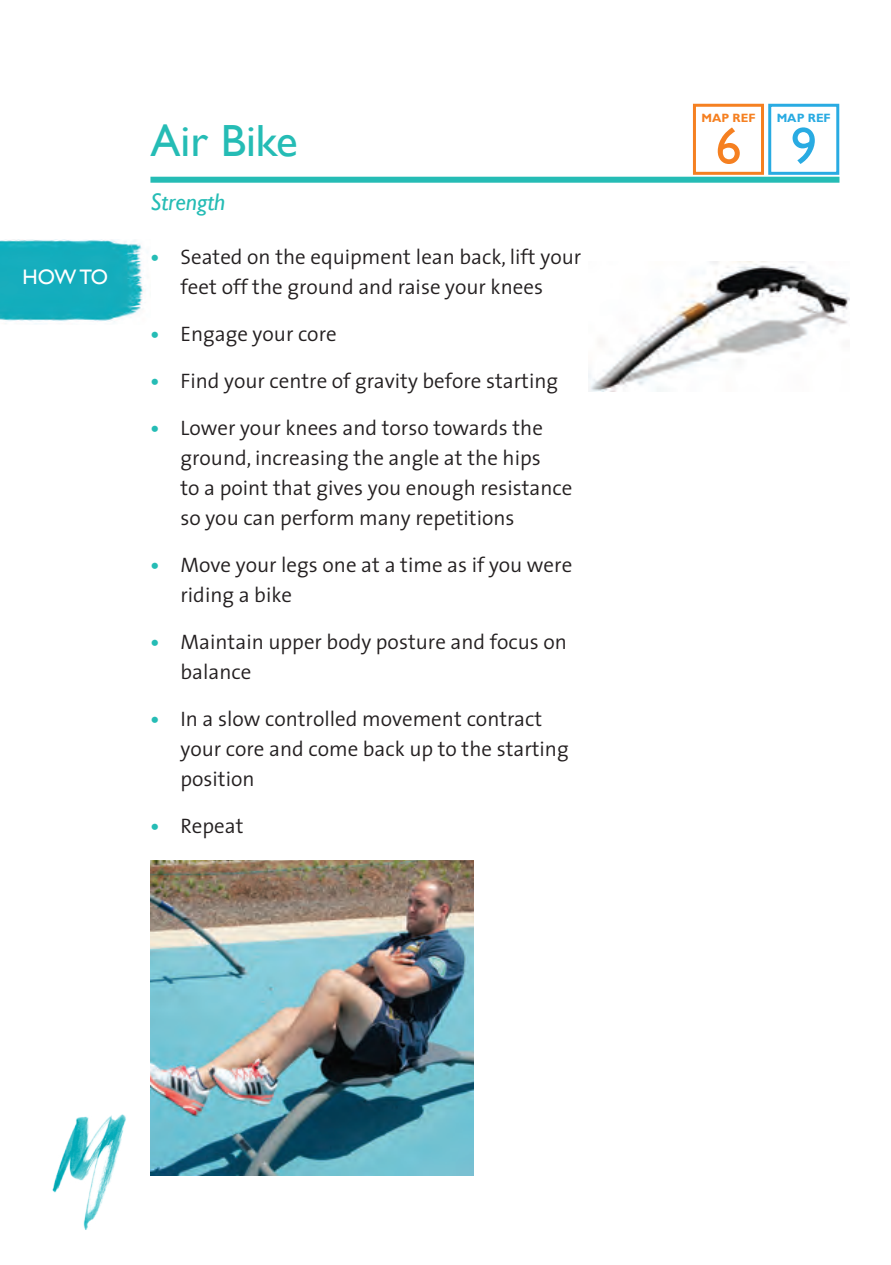
<style>
.page{position:relative;width:891px;height:1265px;background:#fff}
.page>*{position:absolute;margin:0;border:0;box-sizing:border-box;transform-origin:0 0}
.t1{font:52.2px "Gill Sans";color:#f58021}
.t2{font:52.2px "Gill Sans";color:#29abe2}
.t3{font:45px "Gill Sans";color:#25bcb5}
.t4{font:italic 24px "Gill Sans";color:#25bcb5}
.t5{font:300 21px/30px "The Sans";color:#231f20}
.t6{font:21px "Gill Sans";color:#fff}
.t7{font:700 12px "Gill Sans";color:#f58021}
.t8{font:700 12px "Gill Sans";color:#29abe2}
.s1{font-weight:700;color:#25bcb5}
</style>
<div class="page">
<img style="left:53px;top:1114px;width:73px;height:115px">
<img style="left:0;top:239px;width:144px;height:85px">
<div style="left:150px;top:177px;width:689px;height:6px;background:#25bcb5"></div>
<img style="left:588px;top:261px;width:261px;height:131px">
<img style="left:150px;top:860px;width:324px;height:315px">
<div style="left:693px;top:104px;width:71px;height:71px;border:3px solid #f58021"></div>
<div style="left:768px;top:104px;width:71px;height:71px;border:3px solid #29abe2"></div>
<p class="t6" style="left:23px;top:265px;width:87px">HOW TO</p>
<h2 class="t3" style="left:150px;top:114px;width:149px">Air Bike</h2>
<p class="t4" style="left:150px;top:188px;width:77px">Strength</p>
<p class="t5" style="left:150px;top:241px;width:432px;text-align:center"><span class="s1">•</span> Seated on the equipment lean back, lift your feet off the ground and raise your knees</p>
<p class="t5" style="left:150px;top:318px;width:188px"><span class="s1">•</span> Engage your core</p>
<p class="t5" style="left:150px;top:365px;width:409px"><span class="s1">•</span> Find your centre of gravity before starting</p>
<p class="t5" style="left:180px;top:412px;width:393px;text-indent:-30px"><span class="s1">•</span> Lower your knees and torso towards the ground, increasing the angle at the hips<br>to a point that gives you enough resistance so you can perform many repetitions</p>
<p class="t5" style="left:180px;top:549px;width:393px;text-indent:-30px"><span class="s1">•</span> Move your legs one at a time as if you were riding a bike</p>
<p class="t5" style="left:180px;top:626px;width:388px;text-indent:-30px"><span class="s1">•</span> Maintain upper body posture and focus on balance</p>
<p class="t5" style="left:180px;top:703px;width:390px;text-indent:-30px"><span class="s1">•</span> In a slow controlled movement contract your core and come back up to the starting position</p>
<p class="t5" style="left:150px;top:810px;width:95px"><span class="s1">•</span> Repeat</p>
<p class="t7" style="left:701px;top:110px;width:56px">MAP REF</p>
<h1 class="t1" style="left:715px;top:116px;width:28px">6</h1>
<p class="t8" style="left:776px;top:110px;width:56px">MAP REF</p>
<h1 class="t2" style="left:790px;top:116px;width:28px">9</h1>
</div>
